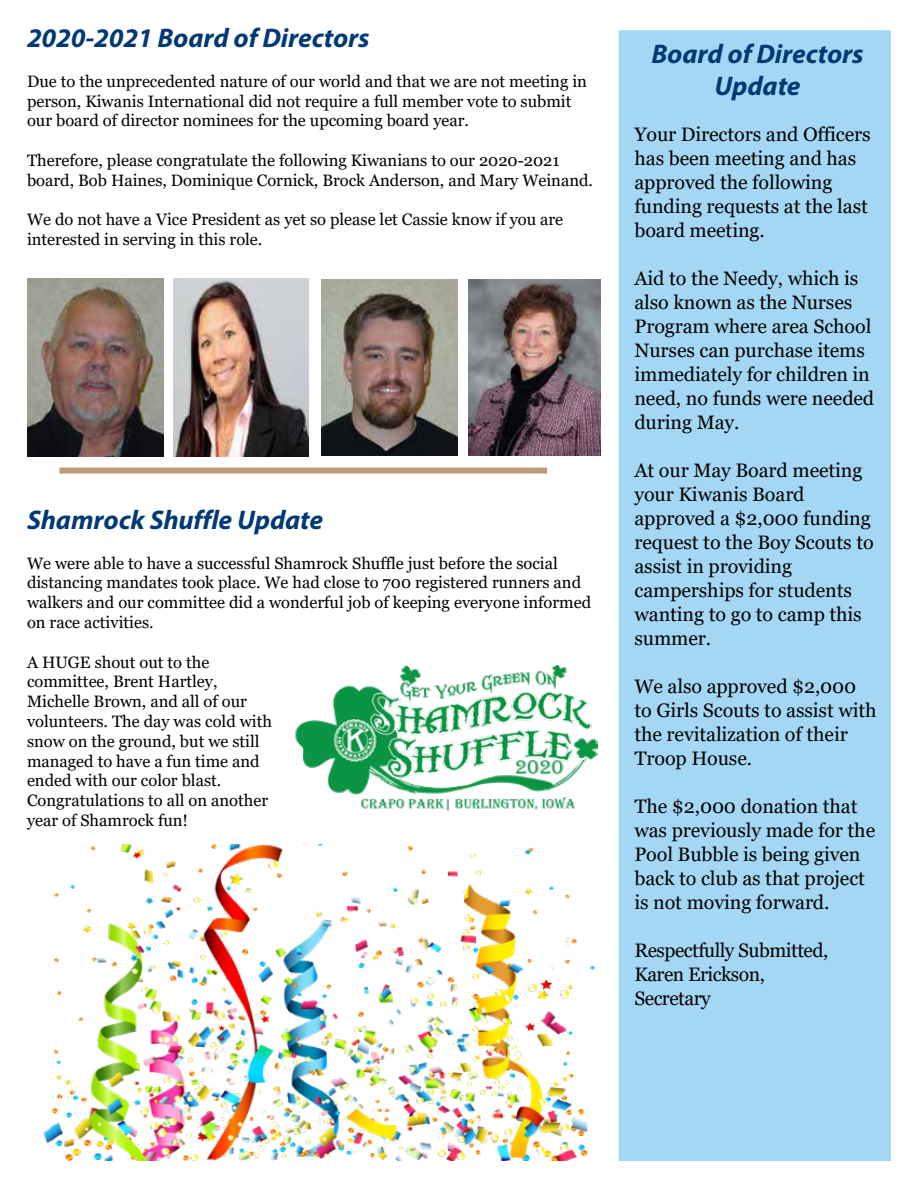
<style>
.page{position:relative;width:918px;height:1188px;background:#fff}
.page>*{position:absolute;margin:0;border:0;box-sizing:border-box;transform-origin:0 0}
.t1{font:italic 700 27px/32.4px "Myriad Pro";color:#003974;text-align:center}
.t2{font:19.5px/24px "Georgia";color:#000}
.t3{font:19.5px/24px "Georgia";letter-spacing:-.02em;color:#000}
.t4{font:16.5px/19.8px "Georgia";color:#000}
</style>
<div class="page">
<div style="left:619px;top:30px;width:272px;height:1131px;background:#a4d7f4"></div>
<img style="left:43px;top:845px;width:552px;height:316px">
<div style="left:59px;top:468px;width:488px;height:6px;background:#b99e76"></div>
<img style="left:27px;top:279px;width:136px;height:177px">
<img style="left:321px;top:279px;width:137px;height:177px">
<img style="left:468px;top:279px;width:132px;height:176px">
<img style="left:174px;top:279px;width:135px;height:177px">
<img style="left:295px;top:665px;width:303px;height:146px">
<h1 class="t1" style="left:27px;top:21px;width:344px">2020-2021 Board of Directors</h1>
<p class="t4" style="left:27px;top:72px;width:562px">Due to the unprecedented nature of our world and that we are not meeting in person, Kiwanis International did not require a full member vote to submit our board of director nominees for the upcoming board year.</p>
<p class="t4" style="left:27px;top:151px;width:568px">Therefore, please congratulate the following Kiwanians to our 2020-2021 board, Bob Haines, Dominique Cornick, Brock Anderson, and Mary Weinand.</p>
<p class="t4" style="left:27px;top:210px;width:538px">We do not have a Vice President as yet so please let Cassie know if you are interested in serving in this role.</p>
<h1 class="t1" style="left:27px;top:503px;width:298px">Shamrock Shuffle Update</h1>
<p class="t4" style="left:27px;top:553px;width:566px">We were able to have a successful Shamrock Shuffle just before the social distancing mandates took place. We had close to 700 registered runners and walkers and our committee did a wonderful job of keeping everyone informed on race activities.</p>
<p class="t4" style="left:27px;top:652px;width:247px">A HUGE shout out to the committee, Brent Hartley,<br>Michelle Brown, and all of our volunteers. The day was cold with snow on the ground, but we still managed to have a fun time and ended with our color blast.<br>Congratulations to all on another year of Shamrock fun!</p>
<h1 class="t1" style="left:652px;top:37px;width:213px">Board of Directors<br>Update</h1>
<p class="t2" style="left:634px;top:123px;width:238px">Your Directors and Officers has been meeting and has approved the following funding requests at the last board meeting.</p>
<p class="t2" style="left:634px;top:267px;width:242px">Aid to the Needy, which is also known as the Nurses<br>Program where area School<br>Nurses can purchase items immediately for children in need, no funds were needed during May.</p>
<p class="t2" style="left:634px;top:459px;width:241px">At our May Board meeting your Kiwanis Board approved a $2,000 funding request to the Boy Scouts to assist in providing camperships for students wanting to go to camp this summer.</p>
<p class="t2" style="left:634px;top:675px;width:244px">We also approved $2,000 to Girls Scouts to assist with the revitalization of their<br>Troop House.</p>
<p class="t2" style="left:634px;top:795px;width:243px">The $2,000 donation that was previously made for the<br>Pool Bubble is being given back to club as that project is not moving forward.</p>
<p class="t3" style="left:634px;top:939px;width:196px">Respectfully Submitted,<br>Karen Erickson,<br>Secretary</p>
</div>
